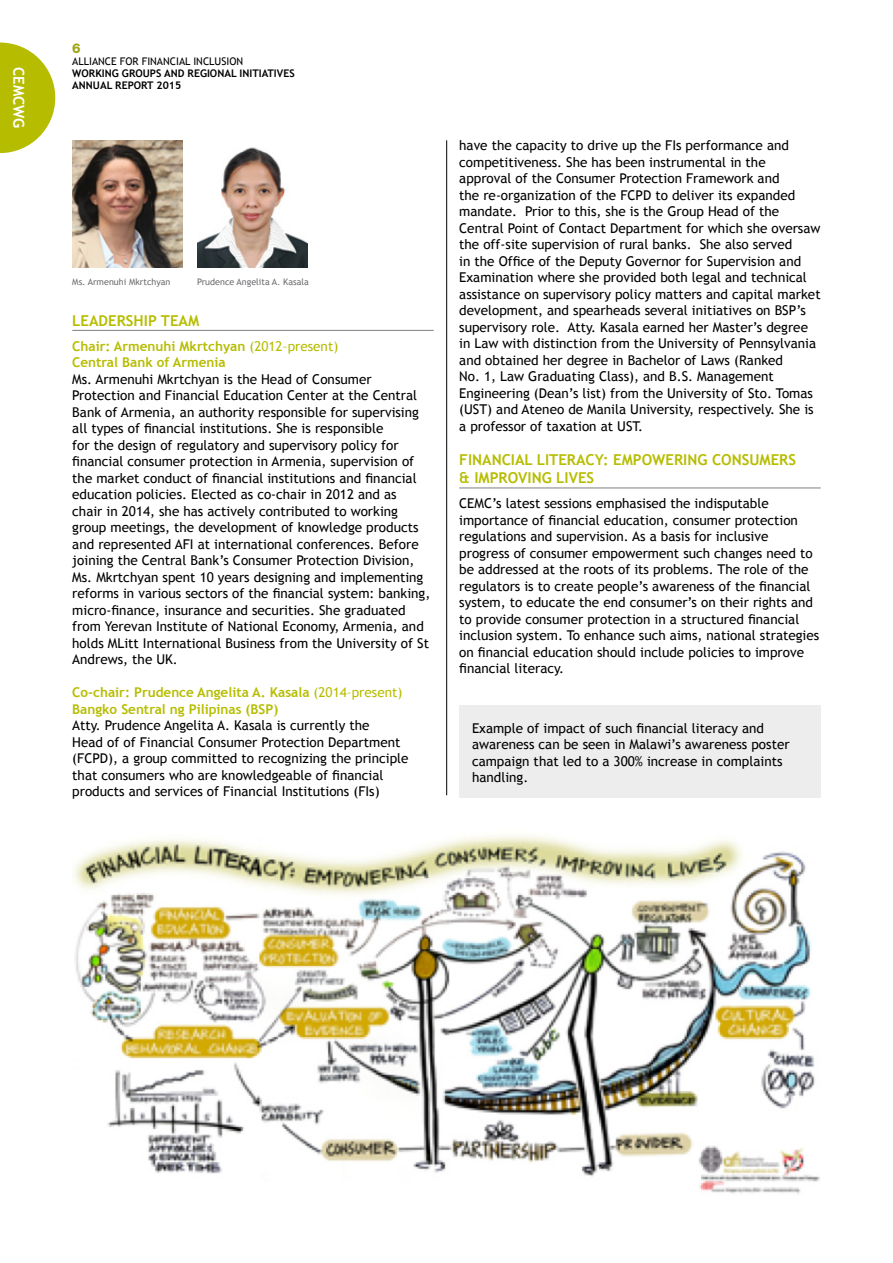
<style>
.page{position:relative;width:893px;height:1263px;background:#fff}
.page>*{position:absolute;margin:0;border:0;box-sizing:border-box;transform-origin:0 0}
.t1{font:700 15px/18px "Trebuchet MS";color:#b6bd00}
.t2{font:700 15px "Trebuchet MS";color:#fff}
.t3{font:13.5px/16.5px "Trebuchet MS";color:#000}
.t4{font:700 13.5px/16.5px "Trebuchet MS";color:#b6bd00}
.t5{font:800 13.5px "Helvetica Neue";color:#9fa617}
.t6{font:700 10.5px/12px "Trebuchet MS";color:#000}
.t7{font:10.5px "Trebuchet MS";color:#000}
.t8{font:9px "Trebuchet MS";color:#6d6e71}
.s1{font-weight:400}
</style>
<div class="page">
<hr style="left:446px;top:140px;width:1px;height:655px;background:#000">
<hr style="left:72px;top:330px;width:362px;height:1px;background:#807f83">
<img style="left:72px;top:140px;width:111px;height:127px">
<img style="left:197px;top:147px;width:110px;height:120px">
<hr style="left:459px;top:488px;width:362px;height:1px;background:#807f83">
<svg style="left:0;top:43px;width:55px;height:110px"></svg>
<img style="left:74px;top:835px;width:746px;height:359px">
<div style="left:459px;top:705px;width:362px;height:92px;background:#ededee"></div>
<p class="t2" style="left:28px;top:67px;width:63px;rotate:90deg">CEMCWG</p>
<p class="t5" style="left:72px;top:40px;width:10px">6</p>
<p class="t7" style="left:72px;top:55px;width:172px">ALLIANCE FOR FINANCIAL INCLUSION</p>
<p class="t6" style="left:72px;top:67px;width:224px">WORKING GROUPS AND REGIONAL INITIATIVES<br>ANNUAL REPORT 2015</p>
<p class="t8" style="left:72px;top:276px;width:100px">Ms. Armenuhi Mkrtchyan</p>
<p class="t8" style="left:197px;top:276px;width:113px">Prudence Angelita A. Kasala</p>
<p class="t1" style="left:72px;top:311px;width:128px">LEADERSHIP TEAM</p>
<p class="t4" style="left:72px;top:338px;width:267px">Chair: Armenuhi Mkrtchyan <span class="s1">(2012–present)<br></span>Central Bank of Armenia</p>
<p class="t3" style="left:72px;top:371px;width:359px">Ms. Armenuhi Mkrtchyan is the Head of Consumer Protection and Financial Education Center at the Central Bank of Armenia, an authority responsible for supervising all types of financial institutions. She is responsible<br>for the design of regulatory and supervisory policy for financial consumer protection in Armenia, supervision of the market conduct of financial institutions and financial education policies. Elected as co-chair in 2012 and as chair in 2014, she has actively contributed to working group meetings, the development of knowledge products and represented AFI at international conferences. Before joining the Central Bank’s Consumer Protection Division, Ms. Mkrtchyan spent 10 years designing and implementing reforms in various sectors of the financial system: banking, micro-finance, insurance and securities. She graduated from Yerevan Institute of National Economy, Armenia, and holds MLitt International Business from the University of St Andrews, the UK.</p>
<p class="t4" style="left:72px;top:684px;width:332px">Co-chair: Prudence Angelita A. Kasala <span class="s1">(2014–present)<br></span>Bangko Sentral ng Pilipinas (BSP)</p>
<p class="t3" style="left:72px;top:717px;width:338px">Atty. Prudence Angelita A. Kasala is currently the<br>Head of of Financial Consumer Protection Department (FCPD), a group committed to recognizing the principle that consumers who are knowledgeable of financial products and services of Financial Institutions (FIs)</p>
<p class="t3" style="left:459px;top:137px;width:363px">have the capacity to drive up the FIs performance and competitiveness. She has been instrumental in the approval of the Consumer Protection Framework and<br>the re-organization of the FCPD to deliver its expanded mandate. Prior to this, she is the Group Head of the Central Point of Contact Department for which she oversaw the off-site supervision of rural banks. She also served<br>in the Office of the Deputy Governor for Supervision and Examination where she provided both legal and technical assistance on supervisory policy matters and capital market development, and spearheads several initiatives on BSP’s supervisory role. Atty. Kasala earned her Master’s degree in Law with distinction from the University of Pennsylvania and obtained her degree in Bachelor of Laws (Ranked<br>No. 1, Law Graduating Class), and B.S. Management Engineering (Dean’s list) from the University of Sto. Tomas (UST) and Ateneo de Manila University, respectively. She is a professor of taxation at UST.</p>
<p class="t1" style="left:459px;top:451px;width:338px">FINANCIAL LITERACY: EMPOWERING CONSUMERS &amp; IMPROVING LIVES</p>
<p class="t3" style="left:459px;top:495px;width:361px">CEMC’s latest sessions emphasised the indisputable importance of financial education, consumer protection regulations and supervision. As a basis for inclusive progress of consumer empowerment such changes need to be addressed at the roots of its problems. The role of the regulators is to create people’s awareness of the financial system, to educate the end consumer’s on their rights and to provide consumer protection in a structured financial inclusion system. To enhance such aims, national strategies on financial education should include policies to improve financial literacy.</p>
<p class="t3" style="left:472px;top:720px;width:319px">Example of impact of such financial literacy and awareness can be seen in Malawi’s awareness poster campaign that led to a 300% increase in complaints handling.</p>
</div>
